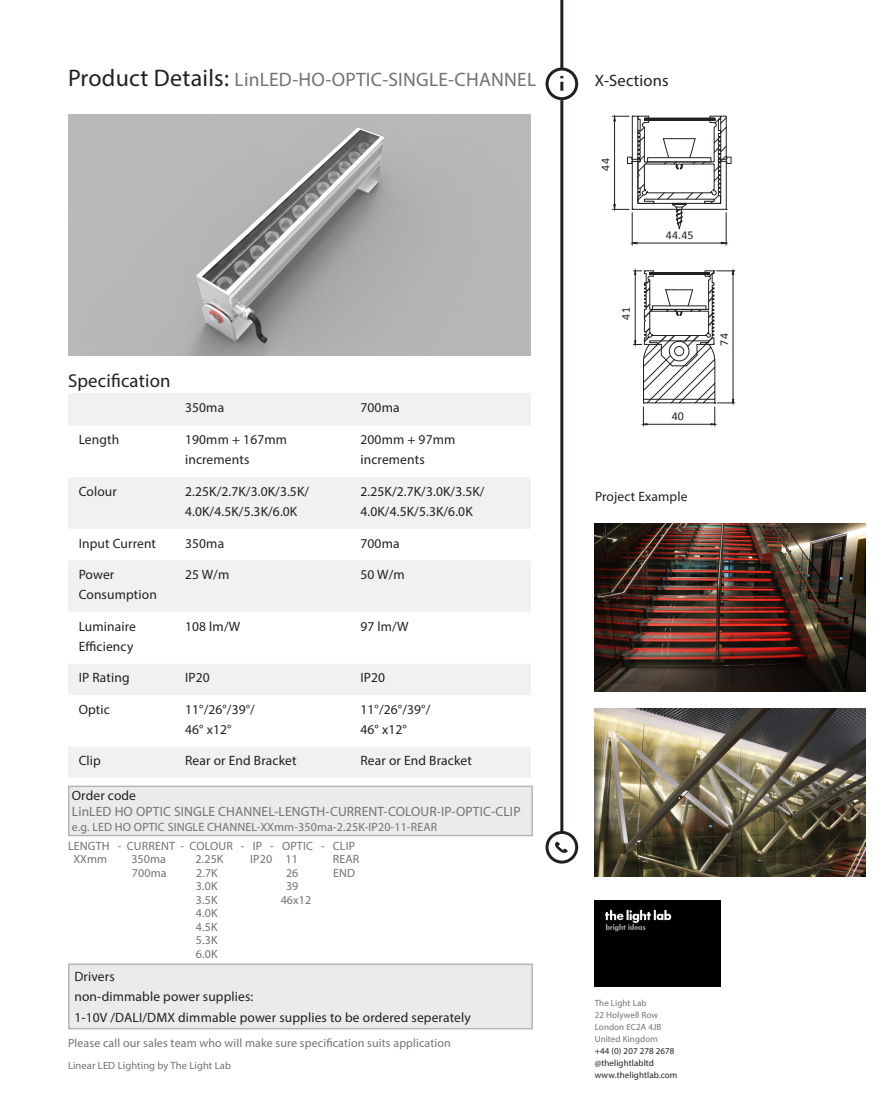
<style>
.page{position:relative;width:893px;height:1106px;background:#fff}
.page>*{position:absolute;margin:0;border:0;box-sizing:border-box;transform-origin:0 0}
.t1{font:19.5px "Myriad Pro";letter-spacing:.01em;color:#717275}
.t2{font:18.75px "Myriad Pro";letter-spacing:.01em;color:#231f20}
.t3{font:16.5px "Myriad Pro";letter-spacing:.01em;color:#231f20}
.t4{font:13.5px/20.2px "Myriad Pro";letter-spacing:.01em;color:#231f20}
.t5{font:13.5px "Myriad Pro";letter-spacing:.01em;color:#717275}
.t6{font:12px "Myriad Pro";letter-spacing:.01em;color:#717275}
.t7{font:12px "Calibri";letter-spacing:.01em;color:#231f20}
.t8{font:10.5px "Myriad Pro";letter-spacing:.01em;color:#717275}
.t9{font:9px "Myriad Pro";letter-spacing:.01em;color:#717275}
.t10{font:9px "Myriad Pro";letter-spacing:.01em;color:#231f20}
.s1{font-size:24px;color:#231f20}
</style>
<div class="page">
<div style="left:595px;top:900px;width:125px;height:86px;background:#000"></div>
<div style="left:68px;top:963px;width:465px;height:66px;background:#ecebec;border:2px solid #949499"></div>
<img style="left:595px;top:708px;width:270px;height:168px">
<hr style="left:560px;top:0;width:3px;height:69px;background:#231f20">
<hr style="left:560px;top:100px;width:3px;height:732px;background:#231f20">
<div style="left:545px;top:67px;width:33px;height:33px;border:3px solid #231f20;border-radius:50%"></div>
<svg style="left:560px;top:76px;width:3px;height:15px"></svg>
<div style="left:545px;top:831px;width:33px;height:32px;border:3px solid #231f20;border-radius:50%"></div>
<svg style="left:555px;top:841px;width:13px;height:12px"></svg>
<div style="left:68px;top:785px;width:465px;height:51px;background:#ecebec;border:2px solid #949499"></div>
<svg style="left:68px;top:393px;width:463px;height:385px;fill:#f0f1f2"></svg>
<img style="left:595px;top:523px;width:270px;height:168px">
<img style="left:68px;top:115px;width:463px;height:240px">
<svg style="left:633px;top:269px;width:102px;height:157px"></svg>
<hr style="left:632px;top:212px;width:1px;height:33px;background:#231f20">
<hr style="left:726px;top:212px;width:1px;height:33px;background:#231f20">
<hr style="left:636px;top:243px;width:86px;height:1px;background:#231f20">
<svg style="left:612px;top:115px;width:119px;height:114px"></svg>
<p class="t1" style="left:68px;top:67px;width:470px"><span class="s1">Product Details:</span> LinLED-HO-OPTIC-SINGLE-CHANNEL</p>
<p class="t3" style="left:595px;top:70px;width:75px">X-Sections</p>
<p class="t2" style="left:68px;top:369px;width:104px">Specification</p>
<p class="t4" style="left:185px;top:397px;width:41px">350ma</p>
<p class="t4" style="left:360px;top:397px;width:41px">700ma</p>
<p class="t4" style="left:79px;top:429px;width:42px">Length</p>
<p class="t4" style="left:185px;top:429px;width:103px">190mm + 167mm</p>
<p class="t4" style="left:185px;top:449px;width:66px">increments</p>
<p class="t4" style="left:79px;top:481px;width:40px">Colour</p>
<p class="t4" style="left:185px;top:481px;width:125px">2.25K/2.7K/3.0K/3.5K/</p>
<p class="t4" style="left:185px;top:501px;width:114px">4.0K/4.5K/5.3K/6.0K</p>
<p class="t4" style="left:360px;top:429px;width:96px">200mm + 97mm</p>
<p class="t4" style="left:360px;top:449px;width:66px">increments</p>
<p class="t4" style="left:360px;top:481px;width:125px">2.25K/2.7K/3.0K/3.5K/</p>
<p class="t4" style="left:360px;top:501px;width:114px">4.0K/4.5K/5.3K/6.0K</p>
<p class="t4" style="left:79px;top:532px;width:79px">Input Current</p>
<p class="t4" style="left:185px;top:532px;width:41px">350ma</p>
<p class="t4" style="left:360px;top:532px;width:41px">700ma</p>
<p class="t4" style="left:79px;top:564px;width:37px">Power</p>
<p class="t4" style="left:79px;top:584px;width:80px">Consumption</p>
<p class="t4" style="left:185px;top:564px;width:46px">25 W/m</p>
<p class="t4" style="left:360px;top:564px;width:46px">50 W/m</p>
<p class="t4" style="left:79px;top:615px;width:59px">Luminaire<br>Efficiency</p>
<p class="t4" style="left:185px;top:615px;width:57px">108 lm/W</p>
<p class="t4" style="left:360px;top:615px;width:50px">97 lm/W</p>
<p class="t4" style="left:79px;top:667px;width:52px">IP Rating</p>
<p class="t4" style="left:185px;top:667px;width:26px">IP20</p>
<p class="t4" style="left:360px;top:667px;width:26px">IP20</p>
<p class="t4" style="left:79px;top:698px;width:33px">Optic</p>
<p class="t4" style="left:185px;top:698px;width:71px">11°/26°/39°/</p>
<p class="t4" style="left:185px;top:719px;width:48px">46° x12°</p>
<p class="t4" style="left:360px;top:698px;width:71px">11°/26°/39°/</p>
<p class="t4" style="left:360px;top:719px;width:48px">46° x12°</p>
<p class="t4" style="left:79px;top:750px;width:24px">Clip</p>
<p class="t4" style="left:185px;top:750px;width:113px">Rear or End Bracket</p>
<p class="t4" style="left:360px;top:750px;width:113px">Rear or End Bracket</p>
<p class="t4" style="left:72px;top:785px;width:66px">Order code</p>
<p class="t5" style="left:72px;top:802px;width:450px">LinLED HO OPTIC SINGLE CHANNEL-LENGTH-CURRENT-COLOUR-IP-OPTIC-CLIP</p>
<p class="t6" style="left:72px;top:819px;width:367px">e.g. LED HO OPTIC SINGLE CHANNEL-XXmm-350ma-2.25K-IP20-11-REAR</p>
<p class="t6" style="left:68px;top:838px;width:289px">LENGTH - CURRENT - COLOUR - IP - OPTIC - CLIP</p>
<p class="t6" style="left:73px;top:851px;width:35px">XXmm</p>
<p class="t6" style="left:131px;top:851px;width:36px">350ma</p>
<p class="t6" style="left:196px;top:851px;width:29px">2.25K</p>
<p class="t6" style="left:250px;top:851px;width:49px">IP20 11</p>
<p class="t6" style="left:333px;top:851px;width:28px">REAR</p>
<p class="t6" style="left:132px;top:865px;width:36px">700ma</p>
<p class="t6" style="left:196px;top:865px;width:23px">2.7K</p>
<p class="t6" style="left:286px;top:865px;width:14px">26</p>
<p class="t6" style="left:333px;top:865px;width:24px">END</p>
<p class="t6" style="left:196px;top:878px;width:23px">3.0K</p>
<p class="t6" style="left:286px;top:878px;width:14px">39</p>
<p class="t6" style="left:196px;top:892px;width:23px">3.5K</p>
<p class="t6" style="left:281px;top:892px;width:32px">46x12</p>
<p class="t6" style="left:196px;top:905px;width:23px">4.0K</p>
<p class="t6" style="left:196px;top:919px;width:23px">4.5K</p>
<p class="t6" style="left:196px;top:932px;width:23px">5.3K</p>
<p class="t6" style="left:196px;top:946px;width:23px">6.0K</p>
<p class="t4" style="left:74px;top:966px;width:42px">Drivers</p>
<p class="t4" style="left:74px;top:986px;width:180px">non-dimmable power supplies:</p>
<p class="t4" style="left:74px;top:1006px;width:398px">1-10V /DALI/DMX dimmable power supplies to be ordered seperately</p>
<p class="t6" style="left:68px;top:1035px;width:384px">Please call our sales team who will make sure specification suits application</p>
<p class="t8" style="left:68px;top:1058px;width:165px">Linear LED Lighting by The Light Lab</p>
<p class="t7" style="left:598px;top:171px;width:14px;rotate:-90deg">44</p>
<p class="t7" style="left:618px;top:319px;width:14px;rotate:-90deg">41</p>
<p class="t7" style="left:666px;top:227px;width:29px">44.45</p>
<p class="t7" style="left:672px;top:409px;width:14px">40</p>
<p class="t7" style="left:717px;top:345px;width:14px;rotate:-90deg">74</p>
<p class="t4" style="left:595px;top:486px;width:94px">Project Example</p>
<p class="t9" style="left:595px;top:997px;width:53px">The Light Lab</p>
<p class="t9" style="left:595px;top:1009px;width:65px">22 Holywell Row</p>
<p class="t9" style="left:595px;top:1021px;width:68px">London EC2A 4JB</p>
<p class="t9" style="left:595px;top:1033px;width:65px">United Kingdom</p>
<p class="t10" style="left:595px;top:1045px;width:81px">+44 (0) 207 278 2678</p>
<p class="t10" style="left:595px;top:1057px;width:61px">@thelightlabltd</p>
<p class="t10" style="left:595px;top:1069px;width:84px">www.thelightlab.com</p>
</div>
